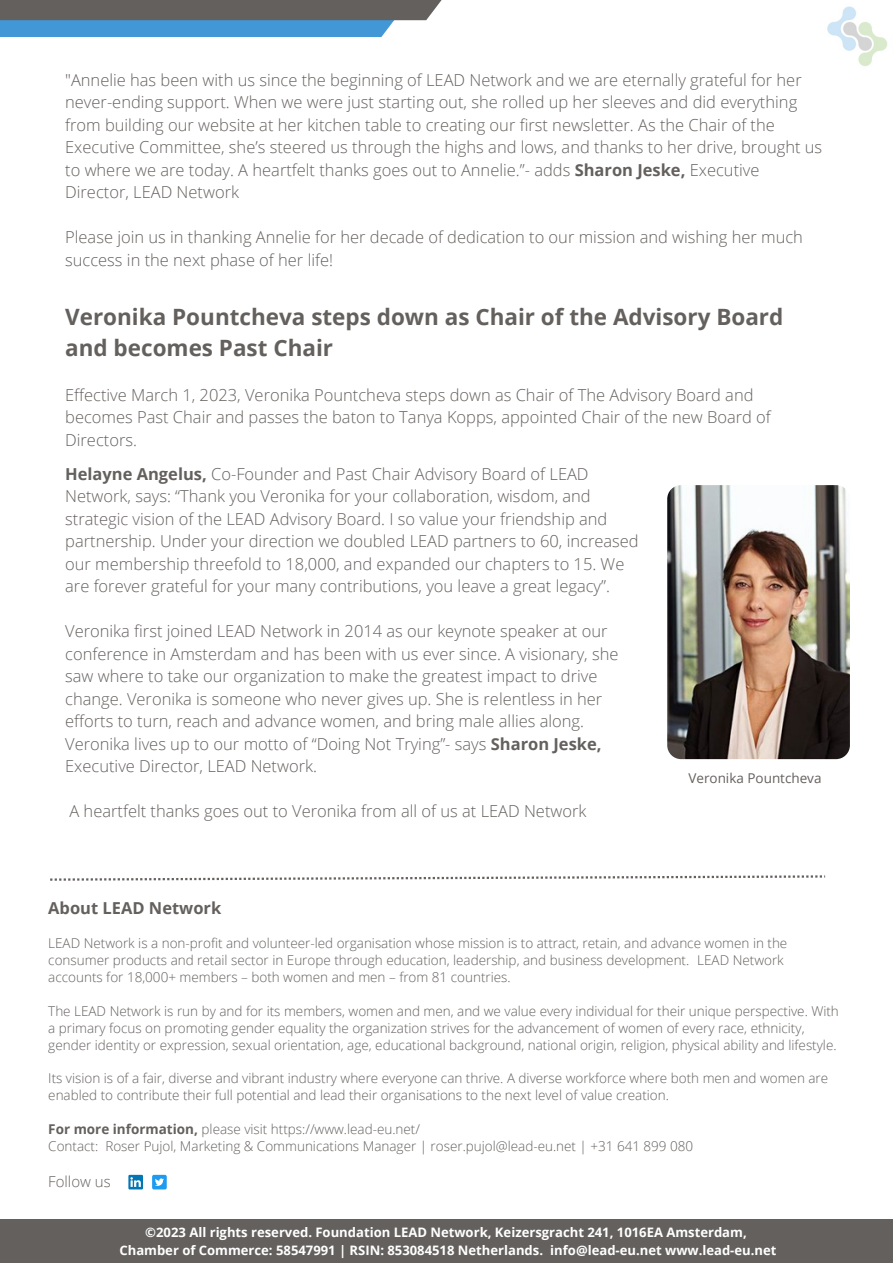
<style>
.page{position:relative;width:893px;height:1264px;background:#fff}
.page>*{position:absolute;margin:0;border:0;box-sizing:border-box;transform-origin:0 0}
.t1{font:700 22.5px/30.3px "Open Sans";color:#64605e}
.t2{font:300 16.5px/22.5px "Open Sans";color:#64605e}
.t3{font:700 16.5px "Open Sans";color:#64605e}
.t4{font:300 15px "Open Sans";color:#64605e}
.t5{font:300 13.5px/16.8px "Open Sans";color:#64605e}
.t6{font:13.5px "Open Sans";color:#64605e}
.t7{font:700 13.05px/17.4px "Open Sans";color:#fff;text-align:center}
.s1{font-weight:700}
</style>
<div class="page">
<div style="left:0;top:0;width:421px;height:37px;background:#4298d7"></div>
<div style="left:0;top:0;width:462px;height:20px;background:#64605e"></div>
<img style="left:827px;top:6px;width:61px;height:60px">
<img style="left:667px;top:485px;width:182px;height:274px;border-radius:14px">
<svg style="left:50px;top:875px;width:775px;height:5px"></svg>
<svg style="left:128px;top:1174px;width:15px;height:15px"></svg>
<div style="left:152px;top:1174px;width:15px;height:15px;background:#1d9bf0;border-radius:2px"></div>
<svg style="left:155px;top:1178px;width:9px;height:7px"></svg>
<div style="left:0;top:1219px;width:892px;height:43px;background:#64605e"></div>
<p class="t2" style="left:65px;top:68px;width:758px">"Annelie has been with us since the beginning of LEAD Network and we are eternally grateful for her never-ending support. When we were just starting out, she rolled up her sleeves and did everything from building our website at her kitchen table to creating our first newsletter. As the Chair of the Executive Committee, she’s steered us through the highs and lows, and thanks to her drive, brought us to where we are today. A heartfelt thanks goes out to Annelie.”- adds <span class="s1">Sharon Jeske,</span> Executive Director, LEAD Network</p>
<p class="t2" style="left:65px;top:226px;width:739px">Please join us in thanking Annelie for her decade of dedication to our mission and wishing her much success in the next phase of her life!</p>
<h1 class="t1" style="left:65px;top:301px;width:719px">Veronika Pountcheva steps down as Chair of the Advisory Board and becomes Past Chair</h1>
<p class="t2" style="left:65px;top:383px;width:707px">Effective March 1, 2023, Veronika Pountcheva steps down as Chair of The Advisory Board and becomes Past Chair and passes the baton to Tanya Kopps, appointed Chair of the new Board of<br>Directors.</p>
<p class="t2" style="left:65px;top:462px;width:575px"><span class="s1">Helayne Angelus,</span> Co-Founder and Past Chair Advisory Board of LEAD Network, says: “Thank you Veronika for your collaboration, wisdom, and strategic vision of the LEAD Advisory Board. I so value your friendship and partnership. Under your direction we doubled LEAD partners to 60, increased our membership threefold to 18,000, and expanded our chapters to 15. We are forever grateful for your many contributions, you leave a great legacy”.</p>
<p class="t2" style="left:65px;top:619px;width:554px">Veronika first joined LEAD Network in 2014 as our keynote speaker at our conference in Amsterdam and has been with us ever since. A visionary, she saw where to take our organization to make the greatest impact to drive change. Veronika is someone who never gives up. She is relentless in her efforts to turn, reach and advance women, and bring male allies along.<br>Veronika lives up to our motto of “Doing Not Trying”- says <span class="s1">Sharon Jeske, </span>Executive Director, LEAD Network.</p>
<p class="t2" style="left:69px;top:799px;width:518px">A heartfelt thanks goes out to Veronika from all of us at LEAD Network</p>
<p class="t6" style="left:688px;top:768px;width:135px">Veronika Pountcheva</p>
<p class="t3" style="left:48px;top:895px;width:174px">About LEAD Network</p>
<p class="t5" style="left:48px;top:934px;width:740px">LEAD Network is a non-profit and volunteer-led organisation whose mission is to attract, retain, and advance women in the consumer products and retail sector in Europe through education, leadership, and business development. LEAD Network accounts for 18,000+ members – both women and men – from 81 countries.</p>
<p class="t5" style="left:48px;top:1002px;width:792px">The LEAD Network is run by and for its members, women and men, and we value every individual for their unique perspective. With a primary focus on promoting gender equality the organization strives for the advancement of women of every race, ethnicity, gender identity or expression, sexual orientation, age, educational background, national origin, religion, physical ability and lifestyle.</p>
<p class="t5" style="left:48px;top:1069px;width:781px">Its vision is of a fair, diverse and vibrant industry where everyone can thrive. A diverse workforce where both men and women are enabled to contribute their full potential and lead their organisations to the next level of value creation.</p>
<p class="t5" style="left:48px;top:1120px;width:646px"><span class="s1">For more information,</span> please visit https://www.lead-eu.net/<br>Contact: Roser Pujol, Marketing &amp; Communications Manager | roser.pujol@lead-eu.net | +31 641 899 080</p>
<p class="t4" style="left:48px;top:1170px;width:64px">Follow us</p>
<p class="t7" style="left:119px;top:1223px;width:658px">©2023 All rights reserved. Foundation LEAD Network, Keizersgracht 241, 1016EA Amsterdam,<br>Chamber of Commerce: 58547991 | RSIN: 853084518 Netherlands. info@lead-eu.net www.lead-eu.net</p>
</div>
